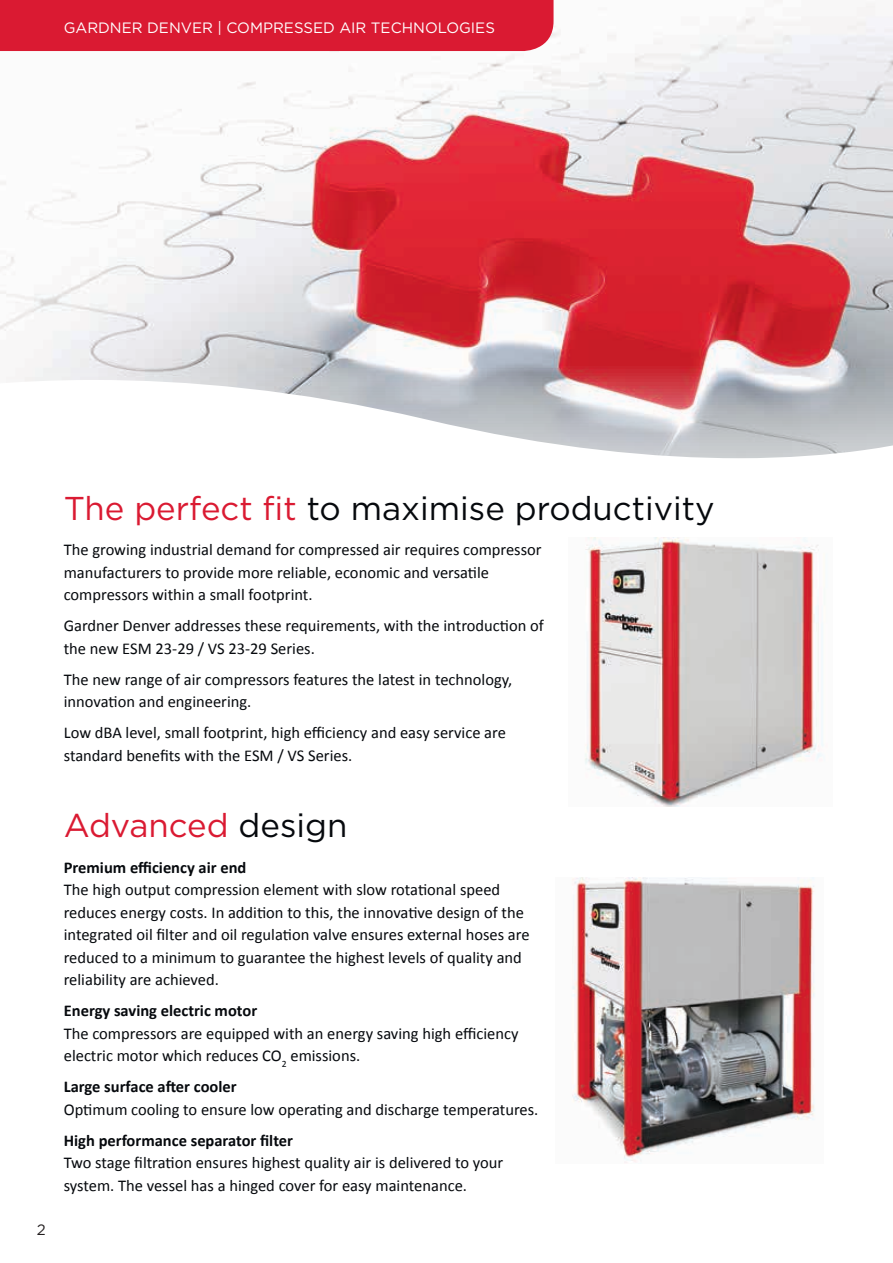
<style>
.page{position:relative;width:893px;height:1263px;background:#fff}
.page>*{position:absolute;margin:0;border:0;box-sizing:border-box;transform-origin:0 0}
.t1{font:33px "Gotham";color:#06090d}
.t2{font:33px "Gotham";color:#da1a32}
.t3{font:16.5px/22.5px "Calibri";color:#06090d}
.t4{font:700 16.5px "Calibri";color:#06090d}
.t5{font:15px "Gotham";color:#fff}
.t6{font:15px "Gotham";color:#231f20}
.s1{color:#da1a32}
.s2{color:#06090d}
</style>
<div class="page">
<img style="left:0;top:0;width:893px;height:380px">
<svg style="left:24px;top:380px;width:869px;height:427px"></svg>
<div style="left:0;top:0;width:554px;height:51px;background:#da1a32"></div>
<img style="left:569px;top:538px;width:263px;height:268px">
<img style="left:572px;top:877px;width:243px;height:286px">
<p class="t5" style="left:64px;top:18px;width:433px">GARDNER DENVER | COMPRESSED AIR TECHNOLOGIES</p>
<h1 class="t1" style="left:64px;top:487px;width:652px"><span class="s1">The perfect fit</span> to maximise productivity</h1>
<p class="t3" style="left:64px;top:538px;width:479px">The growing industrial demand for compressed air requires compressor manufacturers to provide more reliable, economic and versatile compressors within a small footprint.</p>
<p class="t3" style="left:64px;top:614px;width:482px">Gardner Denver addresses these requirements, with the introduction of the new ESM 23-29 / VS 23-29 Series.</p>
<p class="t3" style="left:64px;top:667px;width:450px">The new range of air compressors features the latest in technology, innovation and engineering.</p>
<p class="t3" style="left:64px;top:721px;width:444px">Low dBA level, small footprint, high efficiency and easy service are standard benefits with the ESM / VS Series.</p>
<p class="t6" style="left:37px;top:1220px;width:10px">2</p>
<h1 class="t2" style="left:64px;top:804px;width:285px">Advanced <span class="s2">design</span></h1>
<p class="t4" style="left:64px;top:857px;width:184px">Premium efficiency air end</p>
<p class="t3" style="left:64px;top:878px;width:467px">The high output compression element with slow rotational speed reduces energy costs. In addition to this, the innovative design of the integrated oil filter and oil regulation valve ensures external hoses are reduced to a minimum to guarantee the highest levels of quality and reliability are achieved.</p>
<p class="t4" style="left:64px;top:1000px;width:195px">Energy saving electric motor</p>
<p class="t3" style="left:64px;top:1021px;width:456px">The compressors are equipped with an energy saving high efficiency electric motor which reduces CO<sub>2</sub> emissions.</p>
<p class="t4" style="left:64px;top:1076px;width:174px">Large surface after cooler</p>
<p class="t3" style="left:64px;top:1097px;width:476px">Optimum cooling to ensure low operating and discharge temperatures.</p>
<p class="t4" style="left:64px;top:1130px;width:231px">High performance separator filter</p>
<p class="t3" style="left:64px;top:1151px;width:441px">Two stage filtration ensures highest quality air is delivered to your system. The vessel has a hinged cover for easy maintenance.</p>
</div>
